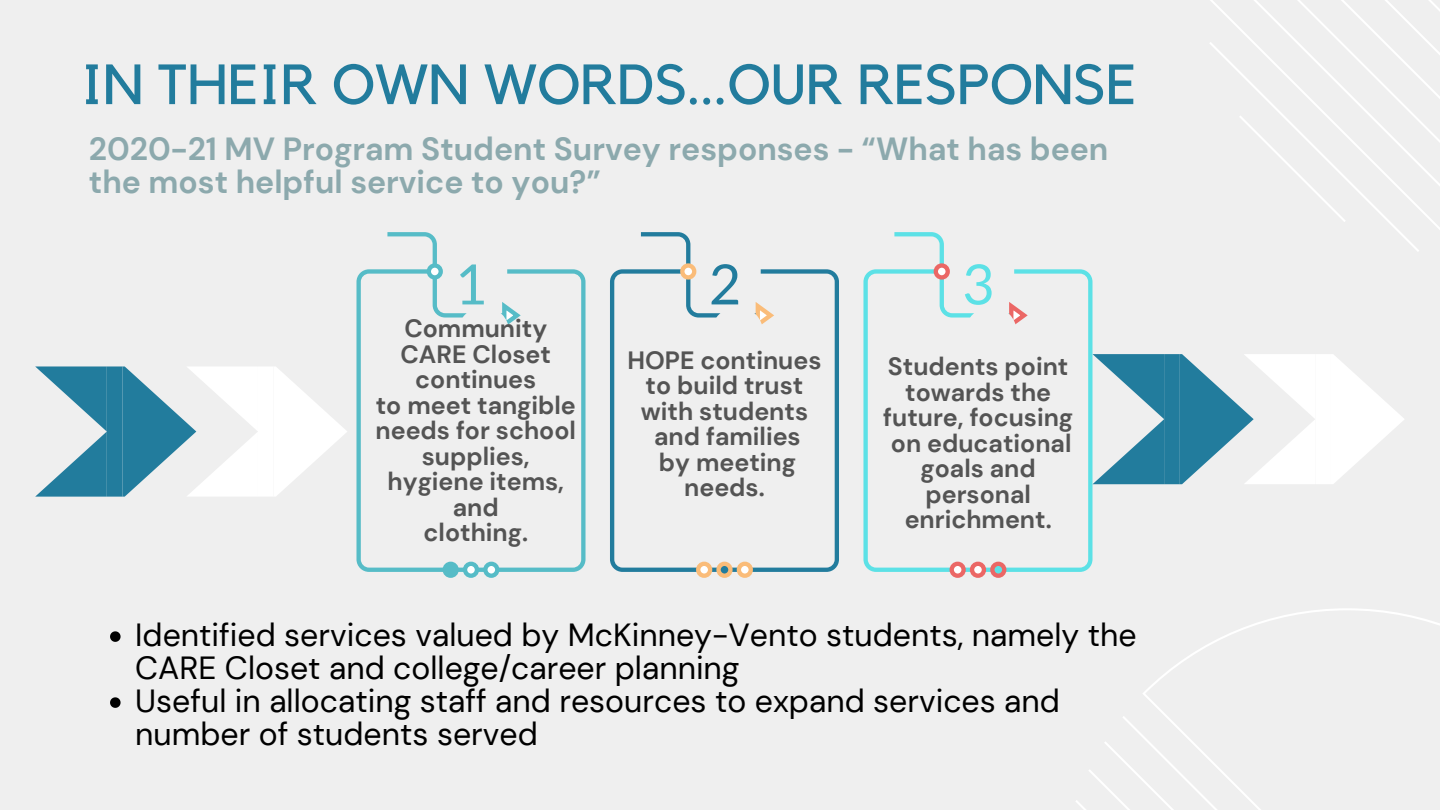
<style>
.page{position:relative;width:1440px;height:810px;background:#efefef}
.page>*{position:absolute;margin:0;border:0;box-sizing:border-box;transform-origin:0 0}
.t1{font:56px "Kollektif";color:#227c9d}
.t2{font:32px/33px "DM Sans";color:#000}
.t3{font:700 32px/33px "DM Sans";color:#8ca9ad}
.t4{font:700 25px/25.5px "DM Sans";color:#545454;text-align:center}
</style>
<div class="page">
<svg style="left:1210px;top:0;width:230px;height:251px"></svg>
<svg style="left:1076px;top:608px;width:364px;height:202px"></svg>
<svg style="left:863px;top:269px;width:229px;height:303px"></svg>
<div style="left:952px;top:564px;width:12px;height:12px;background:#fff;border-radius:50%"></div>
<div style="left:950px;top:562px;width:16px;height:16px;border:4px solid #eb6765;border-radius:50%"></div>
<div style="left:972px;top:564px;width:12px;height:12px;background:#fff;border-radius:50%"></div>
<div style="left:970px;top:562px;width:16px;height:16px;border:4px solid #eb6765;border-radius:50%"></div>
<div style="left:992px;top:564px;width:12px;height:12px;background:#5ce1e6;border-radius:50%"></div>
<div style="left:990px;top:562px;width:16px;height:16px;border:4px solid #eb6765;border-radius:50%"></div>
<svg style="left:894px;top:232px;width:137px;height:101px"></svg>
<svg style="left:610px;top:269px;width:229px;height:303px"></svg>
<div style="left:698px;top:564px;width:12px;height:12px;background:#fff;border-radius:50%"></div>
<div style="left:696px;top:562px;width:16px;height:16px;border:4px solid #fabc79;border-radius:50%"></div>
<svg style="left:719px;top:564px;width:11px;height:12px"></svg>
<div style="left:716px;top:562px;width:17px;height:16px;border:4px solid #fabc79;border-radius:50%"></div>
<div style="left:739px;top:564px;width:12px;height:12px;background:#fff;border-radius:50%"></div>
<div style="left:737px;top:562px;width:16px;height:16px;border:4px solid #fabc79;border-radius:50%"></div>
<svg style="left:641px;top:232px;width:137px;height:101px"></svg>
<svg style="left:356px;top:269px;width:230px;height:303px"></svg>
<div style="left:445px;top:564px;width:12px;height:12px;background:#56bcc7;border-radius:50%"></div>
<div style="left:443px;top:562px;width:16px;height:16px;border:4px solid #56bcc7;border-radius:50%"></div>
<div style="left:465px;top:564px;width:12px;height:12px;background:#fff;border-radius:50%"></div>
<div style="left:463px;top:562px;width:16px;height:16px;border:4px solid #56bcc7;border-radius:50%"></div>
<div style="left:485px;top:564px;width:12px;height:12px;background:#fff;border-radius:50%"></div>
<div style="left:483px;top:562px;width:16px;height:16px;border:4px solid #56bcc7;border-radius:50%"></div>
<svg style="left:387px;top:232px;width:137px;height:101px"></svg>
<div style="left:458px;top:307px;width:51px;height:61px;background:#efefef;border-radius:26px"></div>
<div style="left:712px;top:307px;width:51px;height:61px;background:#efefef;border-radius:26px"></div>
<div style="left:966px;top:307px;width:51px;height:61px;background:#efefef;border-radius:26px"></div>
<svg style="left:1093px;top:354px;width:311px;height:130px"></svg>
<svg style="left:35px;top:366px;width:312px;height:131px"></svg>
<svg style="left:110px;top:631px;width:11px;height:11px"></svg>
<svg style="left:110px;top:697px;width:11px;height:11px"></svg>
<h1 class="t1" style="left:81px;top:59px;width:1057px">IN THEIR OWN WORDS...OUR RESPONSE</h1>
<p class="t3" style="left:89px;top:132px;width:1021px">2020-21 MV Program Student Survey responses - “What has been the most helpful service to you?”</p>
<p class="t4" style="left:376px;top:316px;width:202px">Community<br>CARE Closet continues<br>to meet tangible needs for school supplies, hygiene items, and<br>clothing.</p>
<p class="t4" style="left:627px;top:348px;width:195px">HOPE continues to build trust with students and families<br>by meeting needs.</p>
<p class="t4" style="left:883px;top:354px;width:191px">Students point towards the future, focusing on educational goals and personal enrichment.</p>
<p class="t2" style="left:135px;top:619px;width:1003px">Identified services valued by McKinney-Vento students, namely the CARE Closet and college/career planning<br>Useful in allocating staff and resources to expand services and number of students served</p>
</div>
